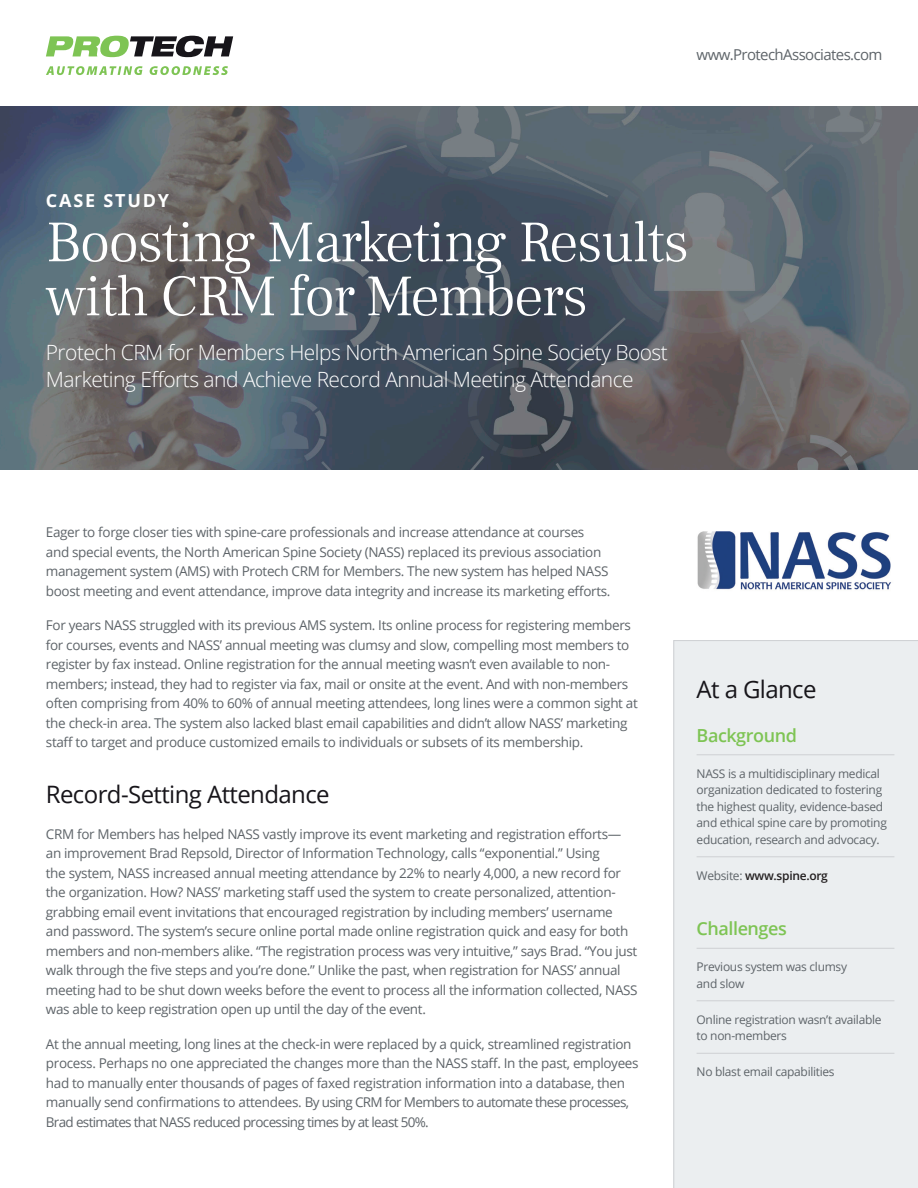
<style>
.page{position:relative;width:918px;height:1188px;background:#fff}
.page>*{position:absolute;margin:0;border:0;box-sizing:border-box;transform-origin:0 0}
.t1{font:300 58.5px/54px "Frank Ruhl Libre";letter-spacing:-.025em;color:#fff}
.t2{font:24px "Open Sans";letter-spacing:-.025em;color:#17151a}
.t3{font:300 21px/27px "Open Sans";letter-spacing:-.025em;color:#fff}
.t4{font:600 18px "Open Sans";letter-spacing:-.025em;color:#7ec454}
.t5{font:700 18px "Open Sans";letter-spacing:.1em;color:#fff}
.t6{font:15px "Open Sans";letter-spacing:-.04em;color:#5e6469}
.t7{font:13.5px/19.5px "Open Sans";letter-spacing:-.025em;color:#5e6469}
.t8{font:12px/16.5px "Open Sans";letter-spacing:-.025em;color:#5e6469}
.t9{font:600 12px "Open Sans";letter-spacing:-.025em;color:#231f20}
.s1{font-weight:400;color:#5e6469}
</style>
<div class="page">
<div style="left:673px;top:640px;width:245px;height:548px;background:#ebeef0"></div>
<img style="left:0;top:106px;width:918px;height:364px">
<hr style="left:697px;top:754px;width:197px;height:1px;background:#ced0d3">
<hr style="left:697px;top:856px;width:197px;height:1px;background:#ced0d3">
<hr style="left:697px;top:948px;width:197px;height:1px;background:#ced0d3">
<hr style="left:697px;top:1000px;width:197px;height:1px;background:#ced0d3">
<hr style="left:697px;top:1053px;width:197px;height:1px;background:#ced0d3">
<svg style="left:46px;top:36px;width:187px;height:21px"></svg>
<svg style="left:46px;top:66px;width:97px;height:9px"></svg>
<svg style="left:150px;top:66px;width:78px;height:9px"></svg>
<img style="left:697px;top:531px;width:194px;height:59px">
<p class="t6" style="left:697px;top:45px;width:188px">www.ProtechAssociates.com</p>
<h3 class="t5" style="left:46px;top:188px;width:125px">CASE STUDY</h3>
<h1 class="t1" style="left:46px;top:215px;width:645px">Boosting Marketing Results with CRM for Members</h1>
<h3 class="t3" style="left:46px;top:339px;width:623px">Protech CRM for Members Helps North American Spine Society Boost<br>Marketing Efforts and Achieve Record Annual Meeting Attendance</h3>
<p class="t7" style="left:46px;top:522px;width:566px">Eager to forge closer ties with spine-care professionals and increase attendance at courses and special events, the North American Spine Society (NASS) replaced its previous association management system (AMS) with Protech CRM for Members. The new system has helped NASS boost meeting and event attendance, improve data integrity and increase its marketing efforts.</p>
<p class="t7" style="left:46px;top:615px;width:593px">For years NASS struggled with its previous AMS system. Its online process for registering members for courses, events and NASS’ annual meeting was clumsy and slow, compelling most members to register by fax instead. Online registration for the annual meeting wasn’t even available to non&shy;members; instead, they had to register via fax, mail or onsite at the event. And with non-members often comprising from 40% to 60% of annual meeting attendees, long lines were a common sight at the check-in area. The system also lacked blast email capabilities and didn’t allow NASS’ marketing staff to target and produce customized emails to individuals or subsets of its membership.</p>
<h2 class="t2" style="left:46px;top:778px;width:285px">Record-Setting Attendance</h2>
<p class="t7" style="left:46px;top:824px;width:593px">CRM for Members has helped NASS vastly improve its event marketing and registration efforts— an improvement Brad Repsold, Director of Information Technology, calls “exponential.” Using<br>the system, NASS increased annual meeting attendance by 22% to nearly 4,000, a new record for the organization. How? NASS’ marketing staff used the system to create personalized, attention&shy;grabbing email event invitations that encouraged registration by including members’ username and password. The system’s secure online portal made online registration quick and easy for both members and non-members alike. “The registration process was very intuitive,” says Brad. “You just walk through the five steps and you’re done.” Unlike the past, when registration for NASS’ annual meeting had to be shut down weeks before the event to process all the information collected, NASS was able to keep registration open up until the day of the event.</p>
<p class="t7" style="left:46px;top:1034px;width:594px">At the annual meeting, long lines at the check-in were replaced by a quick, streamlined registration process. Perhaps no one appreciated the changes more than the NASS staff. In the past, employees had to manually enter thousands of pages of faxed registration information into a database, then manually send confirmations to attendees. By using CRM for Members to automate these processes, Brad estimates that NASS reduced processing times by at least 50%.</p>
<h2 class="t2" style="left:697px;top:673px;width:122px">At a Glance</h2>
<h3 class="t4" style="left:697px;top:723px;width:102px">Background</h3>
<p class="t8" style="left:697px;top:765px;width:192px">NASS is a multidisciplinary medical organization dedicated to fostering the highest quality, evidence-based and ethical spine care by promoting education, research and advocacy.</p>
<p class="t9" style="left:697px;top:867px;width:133px"><span class="s1">Website:</span> www.spine.org</p>
<h3 class="t4" style="left:697px;top:916px;width:92px">Challenges</h3>
<p class="t8" style="left:697px;top:958px;width:152px">Previous system was clumsy and slow</p>
<p class="t8" style="left:697px;top:1011px;width:187px">Online registration wasn’t available to non-members</p>
<p class="t8" style="left:697px;top:1063px;width:140px">No blast email capabilities</p>
</div>
